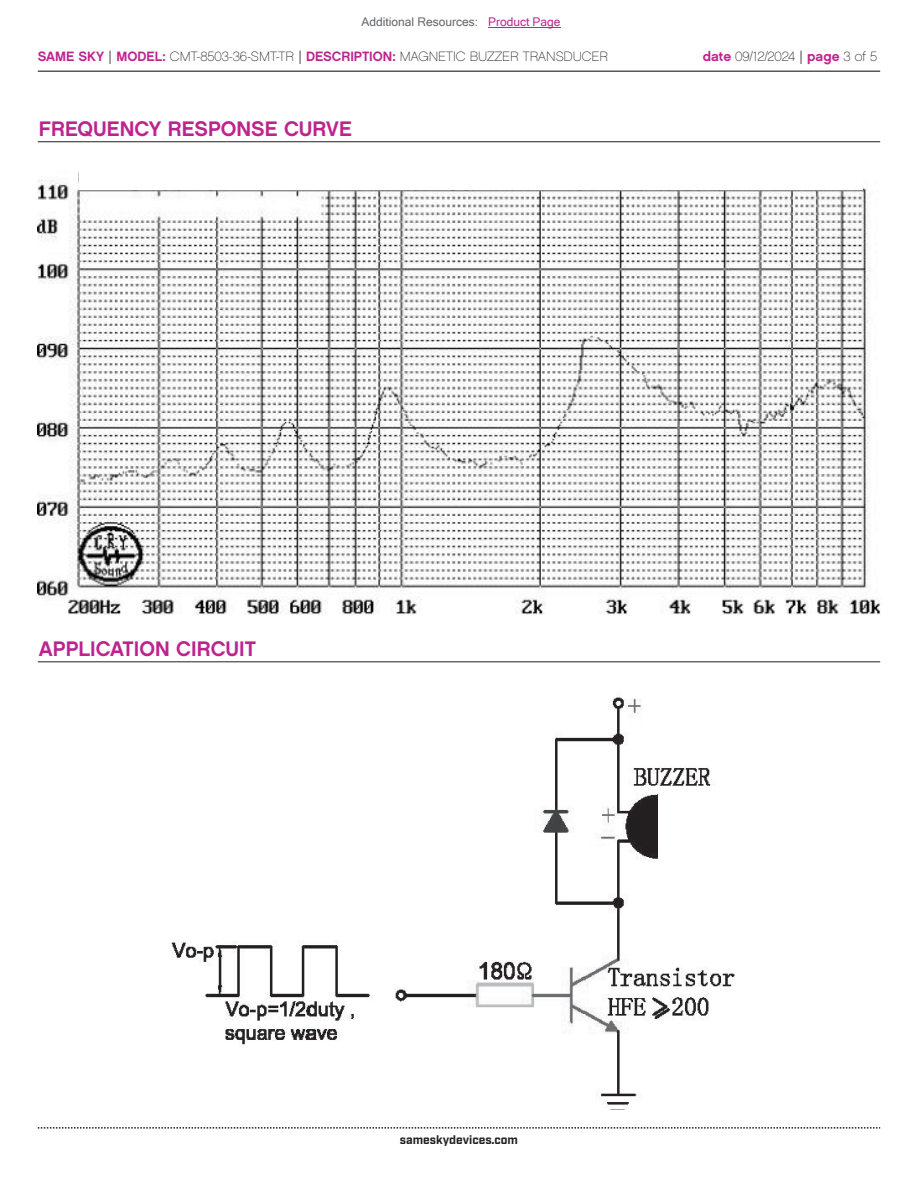
<style>
.page{position:relative;width:918px;height:1188px;background:#fff}
.page>*{position:absolute;margin:0;border:0;box-sizing:border-box;transform-origin:0 0}
.t1{font:21px "Chalet New York Nineteen Sixty";color:#bd238f}
.t2{font:13.5px "Chalet Paris Nineteen Sixty";color:#231f20}
.t3{font:12px "Microsoft Sans Serif";color:#63676b}
.t4{font:700 12px "Industry";color:#231f20}
.s1{color:#bd238f}
.s2{font-family:"Chalet New York Nineteen Sixty";color:#bd238f}
.s3{font-family:"Industry"}
</style>
<div class="page">
<hr style="left:38px;top:71px;width:842px;height:1px;background:#231f20">
<svg style="left:38px;top:1127px;width:842px;height:2px"></svg>
<hr style="left:38px;top:141px;width:842px;height:1px;background:#231f20">
<img style="left:38px;top:172px;width:842px;height:443px">
<div style="left:80px;top:158px;width:783px;height:32px;background:#fff"></div>
<hr style="left:38px;top:661px;width:842px;height:1px;background:#231f20">
<img style="left:172px;top:694px;width:563px;height:416px">
<div style="left:658px;top:788px;width:88px;height:168px;background:#fff"></div>
<div style="left:646px;top:860px;width:35px;height:49px;background:#fff"></div>
<hr style="left:488px;top:27px;width:73px;height:1px;background:#bd238f">
<p class="t3" style="left:362px;top:15px;width:201px">Additional Resources: <span class="s1">Product Page</span></p>
<p class="t2" style="left:38px;top:48px;width:572px"><span class="s2">SAME SKY</span> <span class="s3">|</span> <span class="s2">MODEL:</span> CMT-8503-36-SMT-TR <span class="s3">|</span> <span class="s2">DESCRIPTION:</span> MAGNETIC BUZZER TRANSDUCER</p>
<p class="t2" style="left:703px;top:48px;width:176px"><span class="s2">date</span> 09/12/2024 <span class="s3">|</span> <span class="s2">page</span> 3 of 5</p>
<h1 class="t1" style="left:39px;top:115px;width:314px">FREQUENCY RESPONSE CURVE</h1>
<h1 class="t1" style="left:39px;top:635px;width:219px">APPLICATION CIRCUIT</h1>
<p class="t4" style="left:400px;top:1132px;width:120px">sameskydevices.com</p>
</div>
